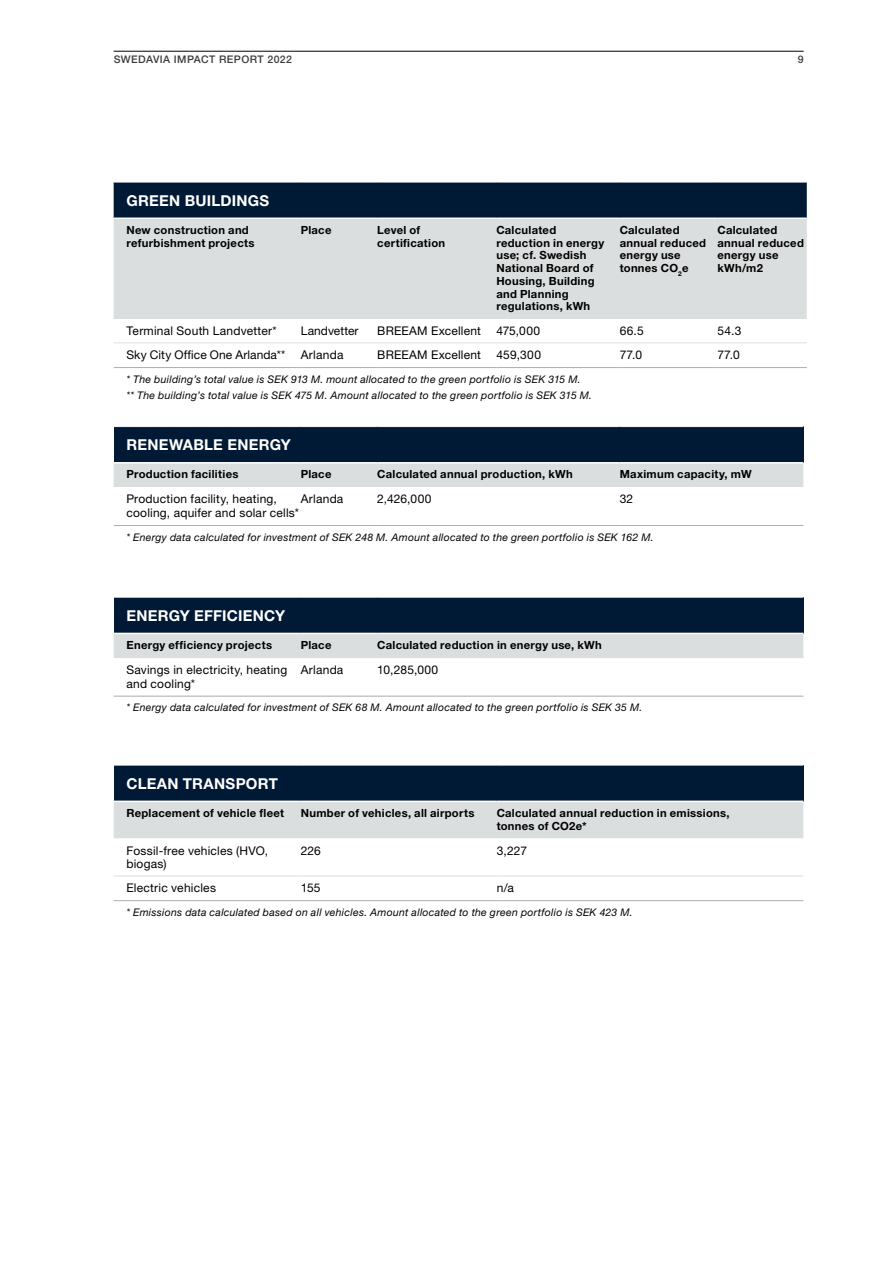
<style>
.page{position:relative;width:893px;height:1263px;background:#fff}
.page>*{position:absolute;margin:0;border:0;box-sizing:border-box;transform-origin:0 0}
.t1{font:700 15px "Helvetica Neue LT Std";letter-spacing:.015em;color:#fff}
.t2{font:12px/13.8px "Helvetica Neue LT Std";letter-spacing:.015em;color:#000}
.t3{font:700 11.25px/12.8px "Helvetica Neue LT Std";letter-spacing:.025em;color:#000}
.t4{font:italic 10.5px/16px "Helvetica Neue LT Std";letter-spacing:.025em;color:#000}
.t5{font:500 10.5px "Helvetica Neue LT Std";letter-spacing:.04em;color:#3c3c3b}
</style>
<div class="page">
<hr style="left:114px;top:51px;width:690px;height:1px;background:#000">
<div style="left:114px;top:183px;width:693px;height:34px;background:#001935"></div>
<div style="left:114px;top:219px;width:693px;height:100px;background:#dbdede"></div>
<hr style="left:114px;top:343px;width:187px;height:1px;background:#dbdede">
<hr style="left:301px;top:343px;width:76px;height:1px;background:#dbdede">
<hr style="left:377px;top:343px;width:119px;height:1px;background:#dbdede">
<hr style="left:496px;top:343px;width:124px;height:1px;background:#dbdede">
<hr style="left:620px;top:343px;width:97px;height:1px;background:#dbdede">
<hr style="left:717px;top:343px;width:90px;height:1px;background:#dbdede">
<hr style="left:114px;top:367px;width:187px;height:1px;background:#a6aeb3">
<hr style="left:301px;top:367px;width:76px;height:1px;background:#a6aeb3">
<hr style="left:377px;top:367px;width:119px;height:1px;background:#a6aeb3">
<hr style="left:496px;top:367px;width:124px;height:1px;background:#a6aeb3">
<hr style="left:620px;top:367px;width:97px;height:1px;background:#a6aeb3">
<hr style="left:717px;top:367px;width:90px;height:1px;background:#a6aeb3">
<div style="left:114px;top:427px;width:689px;height:36px;background:#001935"></div>
<div style="left:114px;top:463px;width:689px;height:24px;background:#dbdede"></div>
<hr style="left:114px;top:462px;width:187px;height:1px;background:#fff">
<hr style="left:301px;top:462px;width:76px;height:1px;background:#fff">
<hr style="left:377px;top:462px;width:243px;height:1px;background:#fff">
<hr style="left:620px;top:462px;width:183px;height:1px;background:#fff">
<hr style="left:114px;top:525px;width:187px;height:1px;background:#a6aeb3">
<hr style="left:301px;top:525px;width:76px;height:1px;background:#a6aeb3">
<hr style="left:377px;top:525px;width:243px;height:1px;background:#a6aeb3">
<hr style="left:620px;top:525px;width:183px;height:1px;background:#a6aeb3">
<div style="left:114px;top:597px;width:689px;height:36px;background:#001935"></div>
<div style="left:114px;top:634px;width:689px;height:23px;background:#dbdede"></div>
<hr style="left:114px;top:597px;width:187px;height:1px;background:#fff">
<hr style="left:301px;top:597px;width:76px;height:1px;background:#fff">
<hr style="left:377px;top:597px;width:426px;height:1px;background:#fff">
<hr style="left:114px;top:657px;width:187px;height:1px;background:#dbdede">
<hr style="left:301px;top:657px;width:76px;height:1px;background:#dbdede">
<hr style="left:377px;top:657px;width:426px;height:1px;background:#dbdede">
<hr style="left:114px;top:696px;width:187px;height:1px;background:#a6aeb3">
<hr style="left:301px;top:696px;width:76px;height:1px;background:#a6aeb3">
<hr style="left:377px;top:696px;width:426px;height:1px;background:#a6aeb3">
<div style="left:114px;top:765px;width:689px;height:36px;background:#001935"></div>
<div style="left:114px;top:802px;width:689px;height:36px;background:#dbdede"></div>
<hr style="left:114px;top:765px;width:187px;height:1px;background:#fff">
<hr style="left:301px;top:765px;width:196px;height:1px;background:#fff">
<hr style="left:497px;top:765px;width:306px;height:1px;background:#fff">
<hr style="left:114px;top:800px;width:187px;height:2px;background:#fff">
<hr style="left:301px;top:800px;width:196px;height:2px;background:#fff">
<hr style="left:497px;top:800px;width:306px;height:2px;background:#fff">
<hr style="left:114px;top:876px;width:187px;height:1px;background:#dbdede">
<hr style="left:301px;top:876px;width:196px;height:1px;background:#dbdede">
<hr style="left:497px;top:876px;width:306px;height:1px;background:#dbdede">
<hr style="left:114px;top:900px;width:187px;height:1px;background:#a6aeb3">
<hr style="left:301px;top:900px;width:196px;height:1px;background:#a6aeb3">
<hr style="left:497px;top:900px;width:306px;height:1px;background:#a6aeb3">
<p class="t5" style="left:114px;top:53px;width:180px">SWEDAVIA IMPACT REPORT 2022</p>
<p class="t5" style="left:798px;top:53px;width:7px">9</p>
<h1 class="t1" style="left:126px;top:191px;width:144px">GREEN BUILDINGS</h1>
<p class="t3" style="left:126px;top:223px;width:130px">New construction and refurbishment projects</p>
<p class="t3" style="left:301px;top:223px;width:32px">Place</p>
<p class="t3" style="left:377px;top:223px;width:69px">Level of certification</p>
<p class="t3" style="left:496px;top:223px;width:109px">Calculated reduction in energy use; cf. Swedish<br>National Board of<br>Housing, Building and Planning regulations, kWh</p>
<p class="t3" style="left:620px;top:223px;width:88px">Calculated annual reduced energy use tonnes CO<sub>2</sub>e</p>
<p class="t3" style="left:717px;top:223px;width:88px">Calculated annual reduced energy use kWh/m2</p>
<p class="t2" style="left:126px;top:324px;width:152px">Terminal South Landvetter*</p>
<p class="t2" style="left:301px;top:324px;width:59px">Landvetter</p>
<p class="t2" style="left:377px;top:324px;width:105px">BREEAM Excellent</p>
<p class="t2" style="left:496px;top:324px;width:45px">475,000</p>
<p class="t2" style="left:620px;top:324px;width:26px">66.5</p>
<p class="t2" style="left:717px;top:324px;width:25px">54.3</p>
<p class="t2" style="left:126px;top:348px;width:161px">Sky City Office One Arlanda**</p>
<p class="t2" style="left:301px;top:348px;width:44px">Arlanda</p>
<p class="t2" style="left:377px;top:348px;width:105px">BREEAM Excellent</p>
<p class="t2" style="left:496px;top:348px;width:46px">459,300</p>
<p class="t2" style="left:620px;top:348px;width:24px">77.0</p>
<p class="t2" style="left:717px;top:348px;width:24px">77.0</p>
<p class="t4" style="left:126px;top:371px;width:467px">* The building’s total value is SEK 913 M. mount allocated to the green portfolio is SEK 315 M.<br>** The building’s total value is SEK 475 M. Amount allocated to the green portfolio is SEK 315 M.</p>
<h1 class="t1" style="left:126px;top:435px;width:166px">RENEWABLE ENERGY</h1>
<p class="t3" style="left:126px;top:468px;width:113px">Production facilities</p>
<p class="t3" style="left:301px;top:468px;width:32px">Place</p>
<p class="t3" style="left:377px;top:468px;width:197px">Calculated annual production, kWh</p>
<p class="t3" style="left:620px;top:468px;width:134px">Maximum capacity, mW</p>
<p class="t2" style="left:126px;top:492px;width:174px">Production facility, heating, cooling, aquifer and solar cells*</p>
<p class="t2" style="left:301px;top:492px;width:44px">Arlanda</p>
<p class="t2" style="left:377px;top:492px;width:56px">2,426,000</p>
<p class="t2" style="left:620px;top:492px;width:15px">32</p>
<p class="t4" style="left:126px;top:529px;width:529px">* Energy data calculated for investment of SEK 248 M. Amount allocated to the green portfolio is SEK 162 M.</p>
<h1 class="t1" style="left:126px;top:606px;width:160px">ENERGY EFFICIENCY</h1>
<p class="t3" style="left:126px;top:638px;width:147px">Energy efficiency projects</p>
<p class="t3" style="left:301px;top:638px;width:32px">Place</p>
<p class="t3" style="left:377px;top:638px;width:226px">Calculated reduction in energy use, kWh</p>
<p class="t2" style="left:126px;top:662px;width:162px">Savings in electricity, heating and cooling*</p>
<p class="t2" style="left:301px;top:662px;width:44px">Arlanda</p>
<p class="t2" style="left:377px;top:662px;width:62px">10,285,000</p>
<p class="t4" style="left:126px;top:699px;width:517px">* Energy data calculated for investment of SEK 68 M. Amount allocated to the green portfolio is SEK 35 M.</p>
<h1 class="t1" style="left:126px;top:774px;width:153px">CLEAN TRANSPORT</h1>
<p class="t3" style="left:126px;top:806px;width:159px">Replacement of vehicle fleet</p>
<p class="t3" style="left:301px;top:806px;width:175px">Number of vehicles, all airports</p>
<p class="t3" style="left:497px;top:806px;width:234px">Calculated annual reduction in emissions, tonnes of CO2e*</p>
<p class="t2" style="left:126px;top:843px;width:143px">Fossil-free vehicles (HVO, biogas)</p>
<p class="t2" style="left:301px;top:843px;width:22px">226</p>
<p class="t2" style="left:497px;top:843px;width:32px">3,227</p>
<p class="t2" style="left:126px;top:881px;width:91px">Electric vehicles</p>
<p class="t2" style="left:301px;top:881px;width:21px">155</p>
<p class="t2" style="left:497px;top:881px;width:19px">n/a</p>
<p class="t4" style="left:126px;top:904px;width:508px">* Emissions data calculated based on all vehicles. Amount allocated to the green portfolio is SEK 423 M.</p>
</div>
